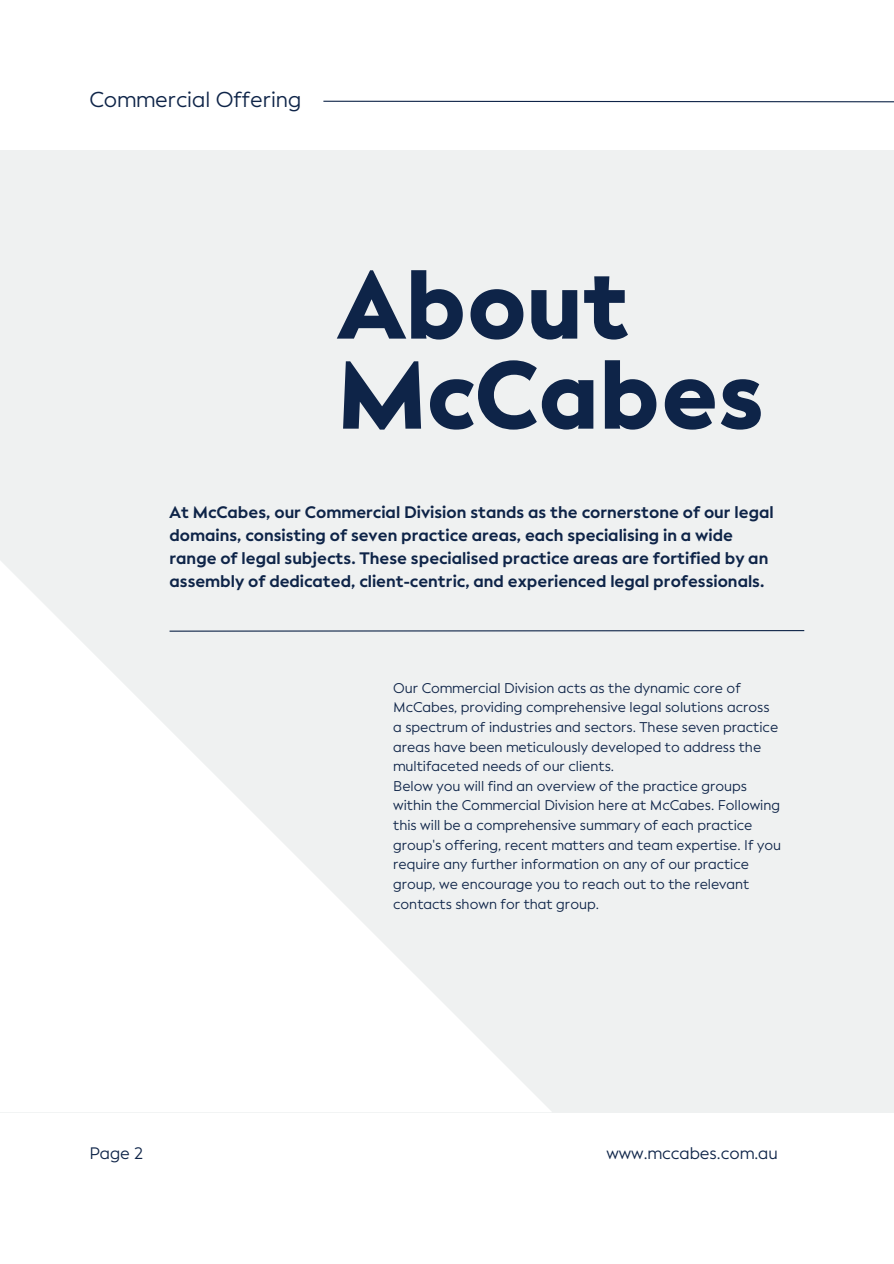
<style>
.page{position:relative;width:894px;height:1264px;background:#fff}
.page>*{position:absolute;margin:0;border:0;box-sizing:border-box;transform-origin:0 0}
.t1{font:900 95.7px/90px "Facundo";color:#0e2448}
.t2{font:21.45px "Facundo";color:#0e2448}
.t3{font:700 16.65px/23.2px "Facundo";color:#0e2448}
.t4{font:16.5px "Facundo";color:#0e2448}
.t5{font:13.95px/19.6px "Facundo";color:#0e2448}
</style>
<div class="page">
<svg style="left:323px;top:100px;width:570px;height:3px"></svg>
<div style="left:0;top:150px;width:893px;height:962px;background:#eff1f1"></div>
<svg style="left:0;top:561px;width:551px;height:551px;fill:#fff"></svg>
<svg style="left:168px;top:629px;width:637px;height:3px"></svg>
<h2 class="t2" style="left:89px;top:88px;width:213px">Commercial Offering</h2>
<h1 class="t1" style="left:338px;top:261px;width:428px">About<br>McCabes</h1>
<p class="t3" style="left:169px;top:500px;width:605px">At McCabes, our Commercial Division stands as the cornerstone of our legal domains, consisting of seven practice areas, each specialising in a wide range of legal subjects. These specialised practice areas are fortified by an assembly of dedicated, client-centric, and experienced legal professionals.</p>
<p class="t5" style="left:393px;top:678px;width:389px">Our Commercial Division acts as the dynamic core of McCabes, providing comprehensive legal solutions across a spectrum of industries and sectors. These seven practice areas have been meticulously developed to address the multifaceted needs of our clients.<br>Below you will find an overview of the practice groups within the Commercial Division here at McCabes. Following this will be a comprehensive summary of each practice group's offering, recent matters and team expertise. If you require any further information on any of our practice group, we encourage you to reach out to the relevant contacts shown for that group.</p>
<p class="t4" style="left:89px;top:1143px;width:55px">Page q</p>
<p class="t4" style="left:606px;top:1143px;width:173px">www.mccabes.com.au</p>
</div>
